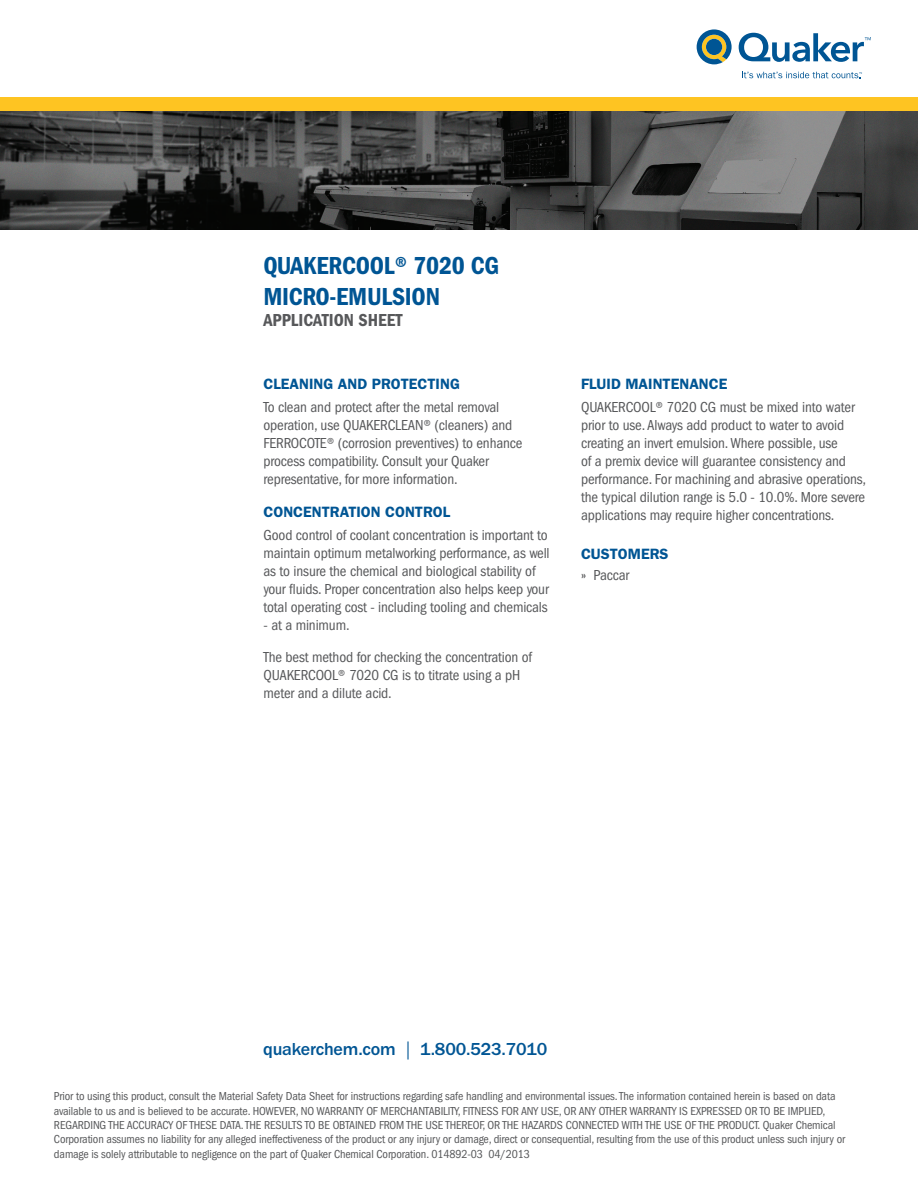
<style>
.page{position:relative;width:918px;height:1188px;background:#fff}
.page>*{position:absolute;margin:0;border:0;box-sizing:border-box;transform-origin:0 0}
.t1{font:25.5px/30.6px "ITC Franklin Gothic Std Dm Cd";letter-spacing:-.01em;color:#005594}
.t2{font:500 18px "ITC Franklin Gothic Std";letter-spacing:-.01em;color:#005594}
.t3{font:18px "ITC Franklin Gothic Std Dm Cd";color:#57585a}
.t4{font:condensed 15px/18px "ITC Franklin Gothic Std";letter-spacing:-.01em;color:#57585a}
.t5{font:600 15px/20.4px "ITC Franklin Gothic Std";color:#005594}
.t6{font:condensed 12px/14.4px "ITC Franklin Gothic Std";letter-spacing:-.01em;color:#57585a}
.s1{font-family:"Franklin Gothic";color:#57585a}
.s2{font-weight:400;font-stretch:condensed;color:#57585a}
.s3{font-weight:400}
</style>
<div class="page">
<img style="left:0;top:111px;width:918px;height:118px">
<div style="left:0;top:97px;width:918px;height:14px;background:#fec422"></div>
<svg style="left:742px;top:72px;width:120px;height:6px"></svg>
<svg style="left:697px;top:29px;width:35px;height:35px"></svg>
<div style="left:706px;top:39px;width:16px;height:16px;background:#005594;border-radius:50%"></div>
<svg style="left:739px;top:33px;width:132px;height:29px"></svg>
<h1 class="t1" style="left:263px;top:250px;width:237px">QUAKERCOOL® 7020 CG<br>MICRO-EMUL</h1>
<h1 class="t1" style="left:392px;top:281px;width:49px">SION</h1>
<p class="t3" style="left:263px;top:310px;width:141px">APPLICATION SHEET</p>
<p class="t5" style="left:264px;top:374px;width:198px">CLEANING AND PROTECTING</p>
<p class="t4" style="left:264px;top:399px;width:261px">To clean and protect after the metal removal operation, use QUAKERCLEAN® (cleaners) and FERROCOTE® (corrosion preventives) to enhance process compatibility. Consult your Quaker representative, for more information.</p>
<p class="t5" style="left:264px;top:501px;width:20px">CONCENTRATION</p>
<p class="t5" style="left:385px;top:501px;width:20px">CONTROL</p>
<p class="t4" style="left:264px;top:526px;width:288px">Good control of coolant concentration is important to maintain optimum metalworking performance, as well as to insure the chemical and biological stability of your fluids. Proper concentration also helps keep your total operating cost - including tooling and chemicals</p>
<p class="t4" style="left:264px;top:610px;width:270px;line-height:31.5px">- at a minimum.<br>The best method for checking the concentration of</p>
<p class="t4" style="left:264px;top:666px;width:258px">QUAKERCOOL® 7020 CG is to titrate using a pH meter and a dilute acid.</p>
<p class="t5" style="left:581px;top:374px;width:148px">FLUID MAINTENANCE</p>
<p class="t4" style="left:581px;top:399px;width:287px">QUAKERCOOL® 7020 CG must be mixed into water prior to use. Always add product to water to avoid creating an invert emulsion. Where possible, use<br>of a premix device will guarantee consistency and performance. For machining and abrasive operations, the typical dilution range is 5.0 - 10.0%. More severe applications may require higher concentrations.</p>
<p class="t5" style="left:581px;top:544px;width:89px">CUSTOMERS <span class="s1">»</span> <span class="s2">Paccar</span></p>
<p class="t2" style="left:263px;top:1039px;width:286px">quakerchem.com <span class="s3">|</span> 1.800.523.7010</p>
<p class="t6" style="left:54px;top:1089px;width:793px">Prior to using this product, consult the Material Safety Data Sheet for instructions regarding safe handling and environmental issues. The information contained herein is based on data available to us and is believed to be accurate. HOWEVER, NO WARRANTY OF MERCHANTABILITY, FITNESS FOR ANY USE, OR ANY OTHER WARRANTY IS EXPRESSED OR TO BE IMPLIED, REGARDING THE ACCURACY OF THESE DATA. THE RESULTS TO BE OBTAINED FROM THE USE THEREOF, OR THE HAZARDS CONNECTED WITH THE USE OF THE PRODUCT. Quaker Chemical Corporation assumes no liability for any alleged ineffectiveness of the product or any injury or damage, direct or consequential, resulting from the use of this product unless such injury or damage is solely attributable to negligence on the part of Quaker Chemical Corporation. 014892-03 04/2013</p>
</div>
